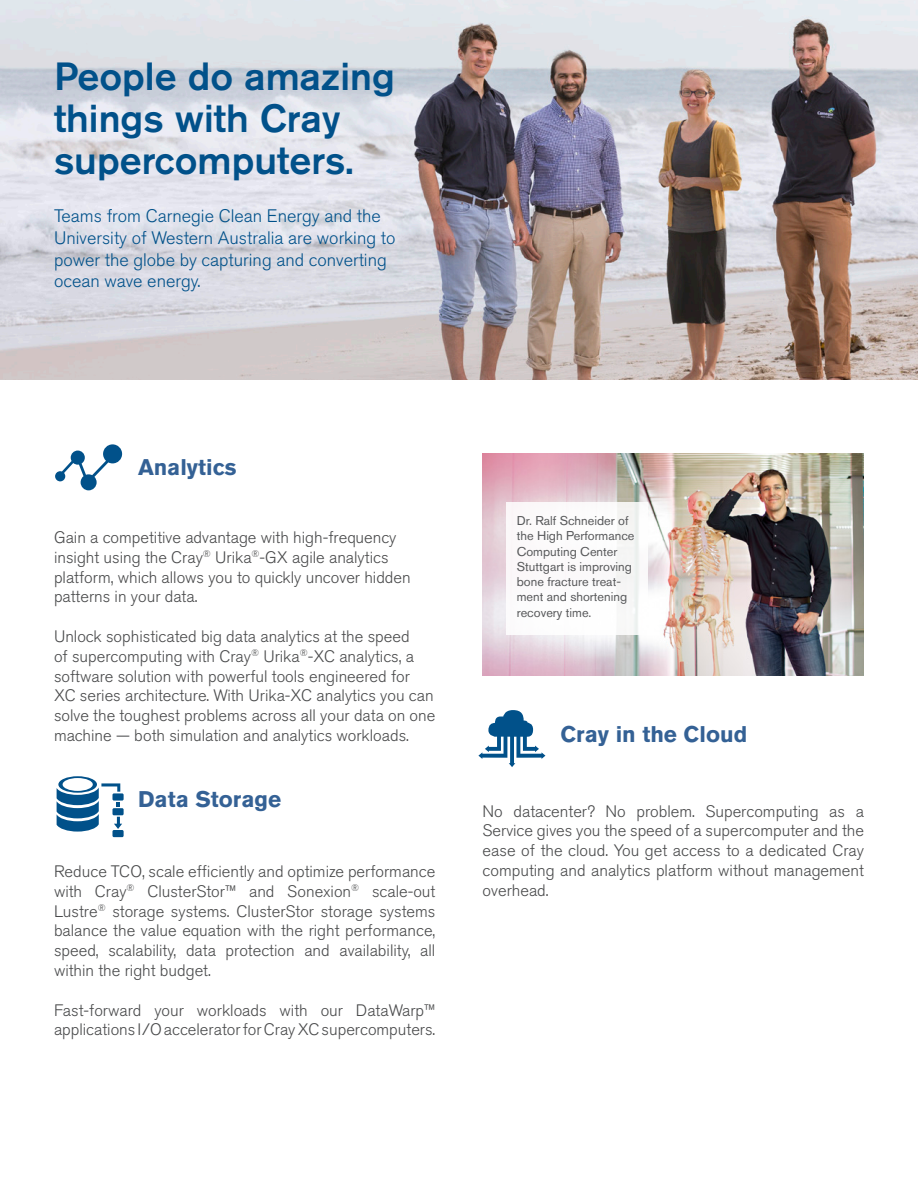
<style>
.page{position:relative;width:918px;height:1188px;background:#fff}
.page>*{position:absolute;margin:0;border:0;box-sizing:border-box;transform-origin:0 0}
.t1{font:500 39px/42px "Akzidenz Grotesk BE";color:#01518a}
.t2{font:700 22.5px "Akzidenz Grotesk BE";color:#346195}
.t3{font:300 18px/21.6px "Akzidenz Grotesk BE";color:#01518a}
.t4{font:300 16.5px/19.8px "Akzidenz Grotesk BE";color:#494a4b}
.t5{font:12.75px/15.1px "Akzidenz Grotesk BE";color:#57585a}
</style>
<div class="page">
<img style="left:483px;top:454px;width:381px;height:221px">
<div style="left:112px;top:830px;width:12px;height:7px;background:#01518a"></div>
<div style="left:112px;top:808px;width:12px;height:7px;background:#01518a"></div>
<div style="left:112px;top:793px;width:12px;height:8px;background:#01518a"></div>
<svg style="left:57px;top:776px;width:65px;height:56px"></svg>
<img style="left:0;top:0;width:918px;height:380px">
<svg style="left:478px;top:710px;width:67px;height:57px"></svg>
<svg style="left:55px;top:444px;width:67px;height:46px"></svg>
<div style="left:506px;top:503px;width:141px;height:132px;background:#fff"></div>
<p class="t1" style="left:54px;top:54px;width:342px">People do amazing things with Cray supercomputers.</p>
<p class="t3" style="left:54px;top:206px;width:343px">Teams from Carnegie Clean Energy and the University of Western Australia are working to power the globe by capturing and converting ocean wave energy.</p>
<p class="t2" style="left:138px;top:454px;width:100px">Analytics</p>
<p class="t4" style="left:54px;top:528px;width:358px">Gain a competitive advantage with high-frequency insight using the Cray<sup>®</sup> Urika<sup>®</sup>-GX agile analytics platform, which allows you to quickly uncover hidden patterns in your data.</p>
<p class="t4" style="left:54px;top:627px;width:383px">Unlock sophisticated big data analytics at the speed<br>of supercomputing with Cray<sup>®</sup> Urika<sup>®</sup>-XC analytics, a software solution with powerful tools engineered for XC series architecture. With Urika-XC analytics you can solve the toughest problems across all your data on one machine — both simulation and analytics workloads.</p>
<p class="t2" style="left:138px;top:786px;width:144px">Data Storage</p>
<p class="t4" style="left:54px;top:862px;width:383px;text-align:justify">Reduce TCO, scale efficiently and optimize performance with Cray<sup>®</sup> ClusterStor™ and Sonexion<sup>®</sup> scale-out Lustre<sup>®</sup> storage systems. ClusterStor storage systems balance the value equation with the right performance, speed, scalability, data protection and availability, all within the right budget.</p>
<p class="t4" style="left:54px;top:1000px;width:383px">Fast-forward your workloads with our DataWarp™ applications I/O accelerator for Cray XC supercomputers.</p>
<p class="t5" style="left:517px;top:513px;width:119px">Dr. Ralf Schneider of the High Performance<br>Computing Center<br>Stuttgart is improving bone fracture treat&shy;ment and shortening</p>
<p class="t5" style="left:517px;top:604px;width:76px">recovery time.</p>
<p class="t2" style="left:561px;top:721px;width:188px">Cray in the Cloud</p>
<p class="t4" style="left:483px;top:801px;width:383px;text-align:justify">No datacenter? No problem. Supercomputing as a Service gives you the speed of a supercomputer and the ease of the cloud. You get access to a dedicated Cray computing and analytics platform without management overhead.</p>
</div>
